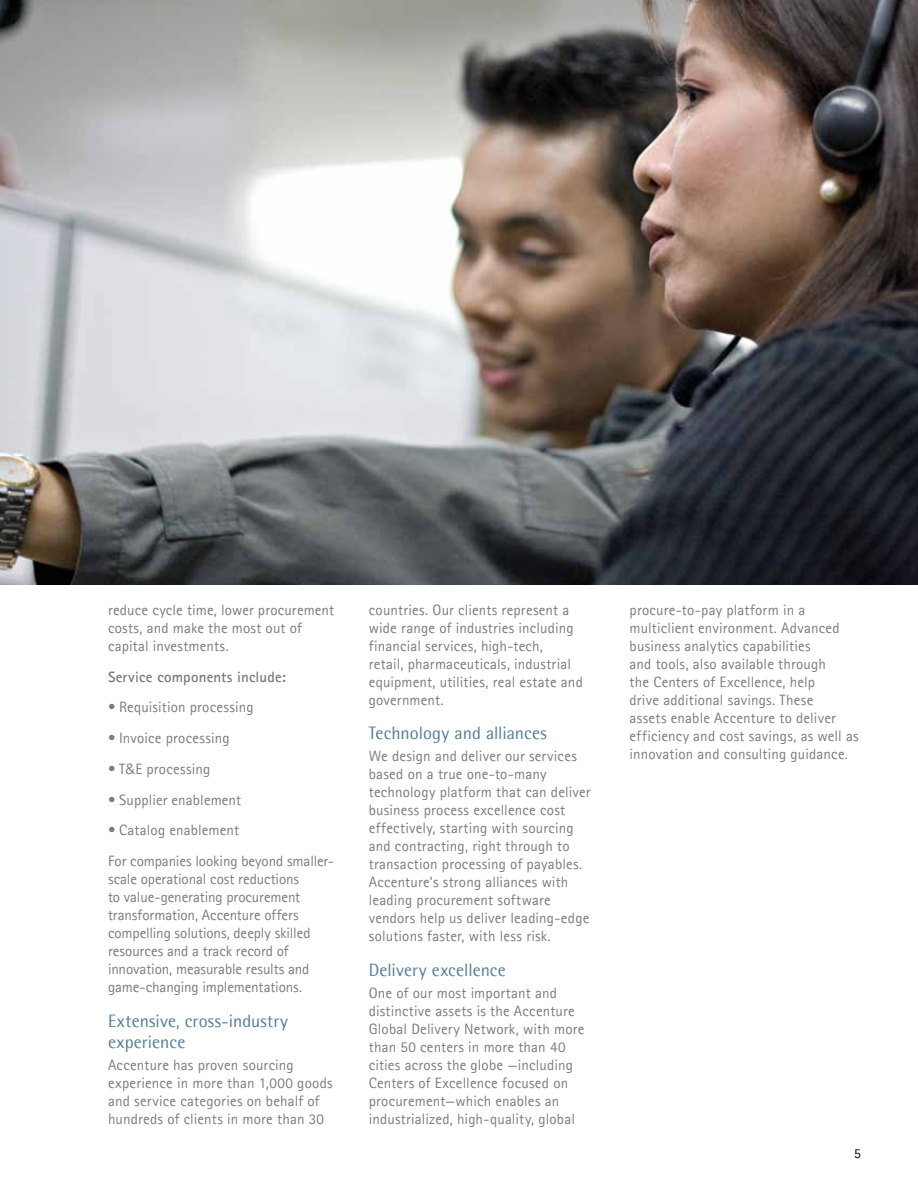
<style>
.page{position:relative;width:918px;height:1188px;background:#fff}
.page>*{position:absolute;margin:0;border:0;box-sizing:border-box;transform-origin:0 0}
.t1{font:18px/21.6px "Agfa Rotis Semisans";letter-spacing:.005em;color:#527d9a}
.t2{font:15px/18px "Agfa Rotis Sans Serif";letter-spacing:.01em;color:#7b7c7e}
.t3{font:700 15px "Agfa Rotis Sans Serif";letter-spacing:.01em;color:#7b7c7e}
.t4{font:13.5px "Agfa Rotis Sans Serif";color:#000}
</style>
<div class="page">
<img style="left:0;top:0;width:918px;height:585px">
<p class="t2" style="left:108px;top:601px;width:228px">reduce cycle time, lower procurement costs, and make the most out of capital investments.</p>
<p class="t3" style="left:108px;top:667px;width:179px">Service components include:</p>
<p class="t2" style="left:108px;top:698px;width:147px">• Requisition processing</p>
<p class="t2" style="left:108px;top:729px;width:123px">• Invoice processing</p>
<p class="t2" style="left:108px;top:760px;width:104px">• T&amp;E processing</p>
<p class="t2" style="left:108px;top:790px;width:135px">• Supplier enablement</p>
<p class="t2" style="left:108px;top:815px;width:227px;line-height:30.8px">• Catalog enablement<br>For companies looking beyond smaller-</p>
<p class="t2" style="left:108px;top:870px;width:204px">scale operational cost reductions to value-generating procurement transformation, Accenture offers compelling solutions, deeply skilled resources and a track record of innovation, measurable results and game-changing implementations.</p>
<p class="t1" style="left:108px;top:1009px;width:182px">Extensive, cross-industry experience</p>
<p class="t2" style="left:108px;top:1056px;width:226px">Accenture has proven sourcing experience in more than 1,000 goods and service categories on behalf of hundreds of clients in more than 30</p>
<p class="t2" style="left:369px;top:601px;width:216px">countries. Our clients represent a wide range of industries including financial services, high-tech,<br>retail, pharmaceuticals, industrial equipment, utilities, real estate and government.</p>
<p class="t1" style="left:369px;top:722px;width:180px">Technology and alliances</p>
<p class="t2" style="left:369px;top:747px;width:223px">We design and deliver our services based on a true one-to-many technology platform that can deliver business process excellence cost effectively, starting with sourcing and contracting, right through to transaction processing of payables.<br>Accenture’s strong alliances with leading procurement software vendors help us deliver leading-edge solutions faster, with less risk.</p>
<p class="t1" style="left:369px;top:959px;width:139px">Delivery excellence</p>
<p class="t2" style="left:369px;top:984px;width:217px">One of our most important and distinctive assets is the Accenture Global Delivery Network, with more than 50 centers in more than 40 cities across the globe —including Centers of Excellence focused on procurement—which enables an industrialized, high-quality, global</p>
<p class="t2" style="left:630px;top:601px;width:231px">procure-to-pay platform in a multiclient environment. Advanced business analytics capabilities<br>and tools, also available through<br>the Centers of Excellence, help<br>drive additional savings. These<br>assets enable Accenture to deliver efficiency and cost savings, as well as innovation and consulting guidance.</p>
<p class="t4" style="left:854px;top:1145px;width:8px">5</p>
</div>
